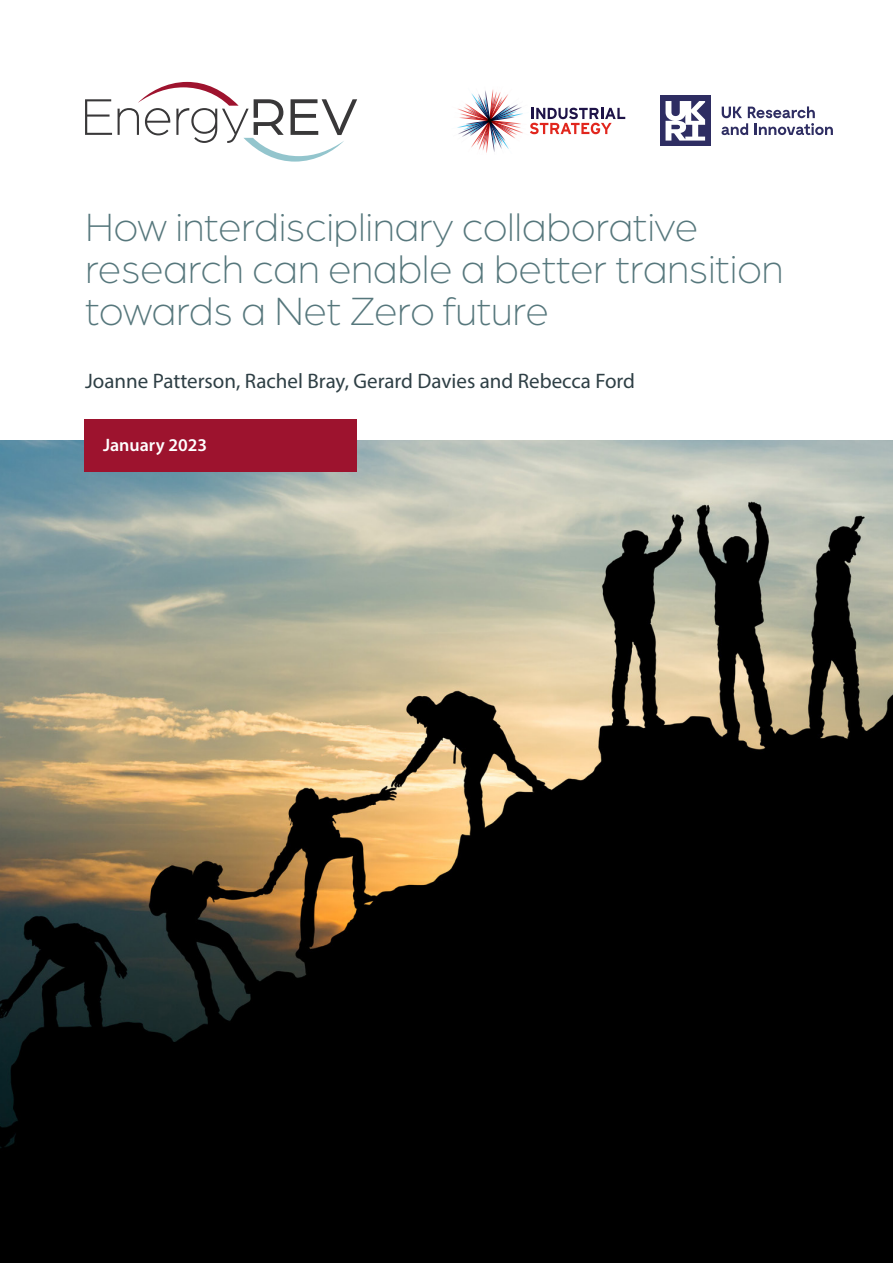
<style>
.page{position:relative;width:893px;height:1263px;background:#fff}
.page>*{position:absolute;margin:0;border:0;box-sizing:border-box;transform-origin:0 0}
.heading{font:300 42px/42px "Arboria";letter-spacing:-.01em;color:#56777c}
.author-cover{font:21px "Myriad Pro";color:#2e3f45}
.subhead3{font:600 18px "Myriad Pro";color:#fff}
</style>
<div class="page">
<img style="left:0;top:441px;width:893px;height:822px">
<div style="left:84px;top:420px;width:272px;height:52px;background:#9d132e"></div>
<svg style="left:721px;top:106px;width:112px;height:29px"></svg>
<div style="left:660px;top:95px;width:51px;height:51px;background:#2e2d62"></div>
<svg style="left:665px;top:101px;width:40px;height:40px"></svg>
<svg style="left:457px;top:89px;width:168px;height:64px"></svg>
<svg style="left:85px;top:99px;width:27px;height:36px"></svg>
<svg style="left:118px;top:82px;width:239px;height:80px"></svg>
<p class="heading" style="left:85px;top:205px;width:700px">How interdisciplinary collaborative research can enable a better transition towards a Net Zero future</p>
<p class="author-cover" style="left:85px;top:368px;width:552px">Joanne Patterson, Rachel Bray, Gerard Davies and Rebecca Ford</p>
<p class="subhead3" style="left:103px;top:434px;width:105px">January 2023</p>
</div>
